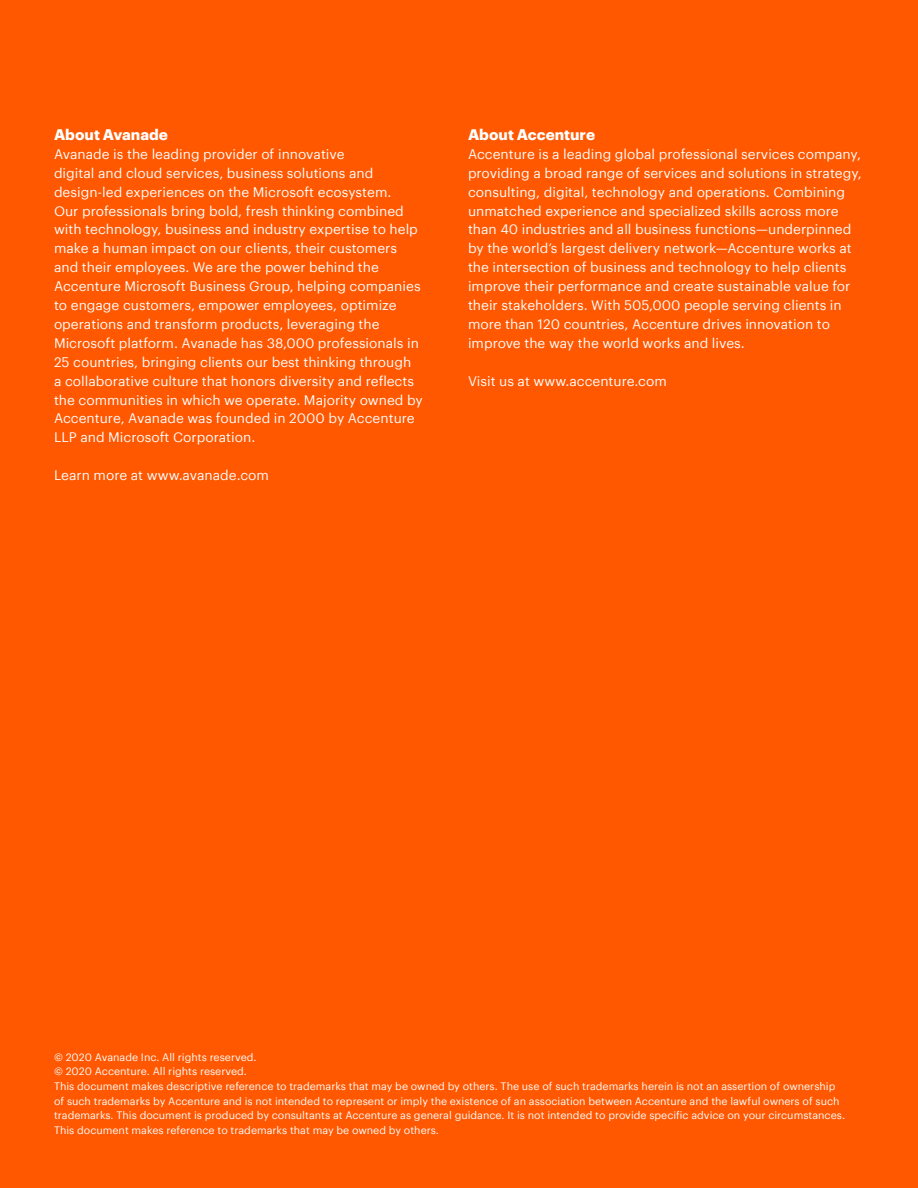
<style>
.page{position:relative;width:918px;height:1188px;background:#ff5800}
.page>*{position:absolute;margin:0;border:0;box-sizing:border-box;transform-origin:0 0}
.t1{font:700 15px "Graphik";color:#fff}
.t2{font:13.5px/18.9px "Graphik";color:#fff}
.t3{font:10.5px/14.7px "Graphik";color:#fff}
</style>
<div class="page">
<p class="t1" style="left:54px;top:123px;width:116px">About Avanade</p>
<p class="t2" style="left:54px;top:143px;width:370px">Avanade is the leading provider of innovative<br>digital and cloud services, business solutions and design-led experiences on the Microsoft ecosystem.<br>Our professionals bring bold, fresh thinking combined with technology, business and industry expertise to help make a human impact on our clients, their customers and their employees. We are the power behind the Accenture Microsoft Business Group, helping companies to engage customers, empower employees, optimize operations and transform products, leveraging the Microsoft platform. Avanade has 38,000 professionals in 25 countries, bringing clients our best thinking through<br>a collaborative culture that honors diversity and reflects the communities in which we operate. Majority owned by Accenture, Avanade was founded in 2000 by Accenture LLP and Microsoft Corporation.</p>
<p class="t2" style="left:54px;top:465px;width:216px">Learn more at www.avanade.com</p>
<p class="t1" style="left:468px;top:123px;width:129px">About Accenture</p>
<p class="t2" style="left:468px;top:143px;width:395px">Accenture is a leading global professional services company, providing a broad range of services and solutions in strategy, consulting, digital, technology and operations. Combining unmatched experience and specialized skills across more than 40 industries and all business functions—underpinned by the world’s largest delivery network—Accenture works at the intersection of business and technology to help clients improve their performance and create sustainable value for their stakeholders. With 505,000 people serving clients in more than 120 countries, Accenture drives innovation to improve the way the world works and lives.</p>
<p class="t2" style="left:468px;top:370px;width:200px">Visit us at www.accenture.com</p>
<p class="t3" style="left:54px;top:1048px;width:793px">© 2020 Avanade Inc. All rights reserved.<br>© 2020 Accenture. All rights reserved.<br>This document makes descriptive reference to trademarks that may be owned by others. The use of such trademarks herein is not an assertion of ownership of such trademarks by Accenture and is not intended to represent or imply the existence of an association between Accenture and the lawful owners of such trademarks. This document is produced by consultants at Accenture as general guidance. It is not intended to provide specific advice on your circumstances.<br>This document makes reference to trademarks that may be owned by others.</p>
</div>
